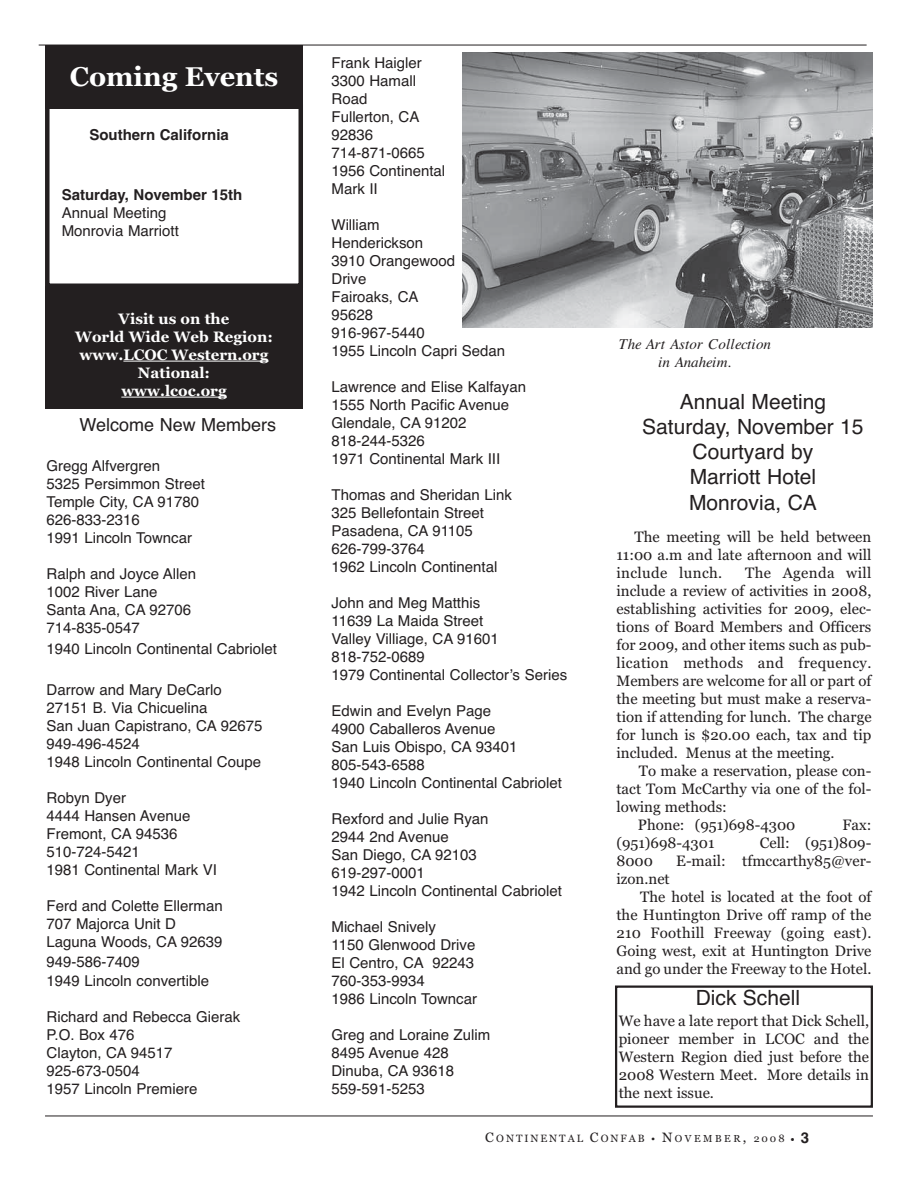
<style>
.page{position:relative;width:918px;height:1188px;background:#fff}
.page>*{position:absolute;margin:0;border:0;box-sizing:border-box;transform-origin:0 0}
.t1{font:700 27px "Georgia";color:#fff}
.t2{font:21px/25.2px "Helvetica";color:#231f20;text-align:center}
.t3{font:18px "Helvetica";color:#231f20}
.t4{font:15px/18px "Helvetica";color:#231f20}
.t5{font:15px/18px "Georgia";color:#231f20;text-align:justify}
.t6{font:700 15px/18px "Georgia";color:#fff;text-align:center}
.t7{font:700 15px "Helvetica";color:#231f20}
.t8{font:italic 15px/18px "Times";color:#231f20;text-align:center}
.t9{font:15px "Georgia";letter-spacing:.02em;color:#231f20}
.t10{font:10.5px "Georgia";letter-spacing:.185em;color:#231f20}
.s1{font-size:13.5px}
.s2{font-size:10.2px}
.s3{font-family:"Times"}
.s4{font-family:"Helvetica";font-weight:700;font-size:15px}
</style>
<div class="page">
<hr style="left:39px;top:45px;width:828px;height:1px;background:#231f20">
<div style="left:45px;top:104px;width:258px;height:184px;border:4px solid #231f20"></div>
<div style="left:45px;top:45px;width:258px;height:63px;background:#231f20"></div>
<div style="left:45px;top:286px;width:258px;height:123px;background:#231f20"></div>
<hr style="left:123px;top:361px;width:145px;height:1px;background:#fff">
<hr style="left:121px;top:397px;width:106px;height:1px;background:#fff">
<hr style="left:45px;top:1116px;width:828px;height:1px;background:#231f20">
<img style="left:462px;top:53px;width:411px;height:275px">
<div style="left:615px;top:986px;width:258px;height:122px;border:2px solid #231f20"></div>
<h1 class="t1" style="left:70px;top:66px;width:210px">Coming Events</h1>
<p class="t4" style="left:332px;top:55px;width:115px">Frank Haigler<br>3300 Hamall<br>Road<br>Fullerton, CA<br>92836<br>714-871-0665<br>1956 Continental<br>Mark II</p>
<p class="t4" style="left:332px;top:217px;width:175px">William<br>Henderickson<br>3910 Orangewood<br>Drive<br>Fairoaks, CA<br>95628<br>916-967-5440<br>1955 Lincoln Capri Sedan</p>
<p class="t4" style="left:332px;top:379px;width:196px">Lawrence and Elise Kalfayan<br>1555 North Pacific Avenue<br>Glendale, CA 91202<br>818-244-5326<br>1971 Continental Mark III</p>
<p class="t4" style="left:332px;top:487px;width:182px">Thomas and Sheridan Link<br>325 Bellefontain Street<br>Pasadena, CA 91105<br>626-799-3764<br>1962 Lincoln Continental</p>
<p class="t4" style="left:332px;top:595px;width:237px">John and Meg Matthis<br>11639 La Maida Street<br>Valley Villiage, CA 91601<br>818-752-0689<br>1979 Continental Collectorʼs Series</p>
<p class="t4" style="left:332px;top:703px;width:232px">Edwin and Evelyn Page<br>4900 Caballeros Avenue<br>San Luis Obispo, CA 93401<br>805-543-6588<br>1940 Lincoln Continental Cabriolet</p>
<p class="t4" style="left:332px;top:811px;width:232px">Rexford and Julie Ryan<br>2944 2nd Avenue<br>San Diego, CA 92103<br>619-297-0001<br>1942 Lincoln Continental Cabriolet</p>
<p class="t4" style="left:332px;top:919px;width:147px">Michael Snively<br>1150 Glenwood Drive<br>El Centro, CA 92243<br>760-353-9934<br>1986 Lincoln Towncar</p>
<p class="t4" style="left:332px;top:1027px;width:160px">Greg and Loraine Zulim<br>8495 Avenue 428<br>Dinuba, CA 93618<br>559-591-5253</p>
<p class="t7" style="left:89px;top:129px;width:141px">Southern California</p>
<p class="t7" style="left:62px;top:189px;width:182px">Saturday, November 15th</p>
<p class="t4" style="left:62px;top:205px;width:119px">Annual Meeting<br>Monrovia Marriott</p>
<p class="t6" style="left:75px;top:311px;width:199px">Visit us on the<br>World Wide Web Region: www.LCOC Western.org<br>National:<br>www.lcoc.org</p>
<p class="t3" style="left:80px;top:418px;width:198px">Welcome New Members</p>
<p class="t4" style="left:47px;top:459px;width:160px">Gregg Alfvergren<br>5325 Persimmon Street<br>Temple City, CA 91780<br>626-833-2316<br>1991 Lincoln Towncar</p>
<p class="t4" style="left:47px;top:567px;width:151px">Ralph and Joyce Allen<br>1002 River Lane<br>Santa Ana, CA 92706<br>714-835-0547</p>
<p class="t4" style="left:47px;top:641px;width:232px">1940 Lincoln Continental Cabriolet</p>
<p class="t4" style="left:47px;top:682px;width:217px">Darrow and Mary DeCarlo<br>27151 B. Via Chicuelina<br>San Juan Capistrano, CA 92675<br>949-496-4524<br>1948 Lincoln Continental Coupe</p>
<p class="t4" style="left:47px;top:790px;width:172px">Robyn Dyer<br>4444 Hansen Avenue<br>Fremont, CA 94536<br>510-724-5421<br>1981 Continental Mark VI</p>
<p class="t4" style="left:47px;top:898px;width:178px">Ferd and Colette Ellerman<br>707 Majorca Unit D<br>Laguna Woods, CA 92639</p>
<p class="t4" style="left:47px;top:953px;width:164px;line-height:19.4px">949-586-7409<br>1949 Lincoln convertible</p>
<p class="t4" style="left:47px;top:1009px;width:195px">Richard and Rebecca Gierak<br>P.O. Box 476<br>Clayton, CA 94517<br>925-673-0504<br>1957 Lincoln Premiere</p>
<p class="t8" style="left:619px;top:337px;width:154px">The Art Astor Collection in Anaheim.</p>
<h2 class="t2" style="left:642px;top:391px;width:223px">Annual Meeting<br>Saturday, November 15<br>Courtyard by<br>Marriott Hotel<br>Monrovia, CA</h2>
<p class="t5" style="left:616px;top:529px;width:256px;text-indent:18px">The meeting will be held between 11:00 a.m and late afternoon and will include lunch.</p>
<p class="t5" style="left:616px;top:565px;width:257px;text-indent:129px">The Agenda will include a review of activities in 2008, establishing activities for 2009, elec&shy;tions of Board Members and Officers for 2009, and other items such as pub&shy;lication methods and frequency.<br>Members are welcome for all or part of the meeting but must make a reserva&shy;tion if attending for lunch. The charge for lunch is $20.00 each, tax and tip included. Menus at the meeting.</p>
<p class="t5" style="left:639px;top:763px;width:234px">To make a reservation, please con-</p>
<p class="t5" style="left:616px;top:781px;width:256px">tact Tom McCarthy via one of the fol-</p>
<p class="t5" style="left:616px;top:799px;width:112px">lowing methods:</p>
<p class="t5" style="left:638px;top:817px;width:159px">Phone: (951)698-4300</p>
<p class="t5" style="left:843px;top:817px;width:30px">Fax:</p>
<p class="t5" style="left:616px;top:835px;width:100px">(951)698-4301</p>
<p class="t5" style="left:760px;top:835px;width:113px">Cell: (951)809-</p>
<p class="t5" style="left:616px;top:853px;width:38px">8000</p>
<p class="t5" style="left:676px;top:853px;width:197px">E-mail: tfmccarthy85@ver-</p>
<p class="t5" style="left:616px;top:871px;width:55px">izon.net</p>
<p class="t5" style="left:640px;top:889px;width:233px">The hotel is located at the foot of</p>
<p class="t5" style="left:616px;top:907px;width:256px">the Huntington Drive off ramp of the</p>
<p class="t9" style="left:616px;top:927px;width:256px">210 Foothill Freeway (going east).</p>
<p class="t5" style="left:616px;top:943px;width:256px">Going west, exit at Huntington Drive</p>
<p class="t5" style="left:616px;top:961px;width:256px">and go under the Freeway to the Hotel.</p>
<h2 class="t2" style="left:696px;top:987px;width:106px">Dick Schell</h2>
<p class="t5" style="left:619px;top:1013px;width:252px">We have a late report that Dick Schell, pioneer member in LCOC and the Western Region died just before the 2008 Western Meet. More details in the next issue.</p>
<p class="t10" style="left:485px;top:1134px;width:325px"><span class="s1">C</span>ONTINENTAL <span class="s1">C</span>ONFAB • <span class="s1">N</span><span class="s2">OVEMBER</span><span class="s1">,</span> 2008 <span class="s3">•</span> <span class="s4">3</span></p>
</div>
